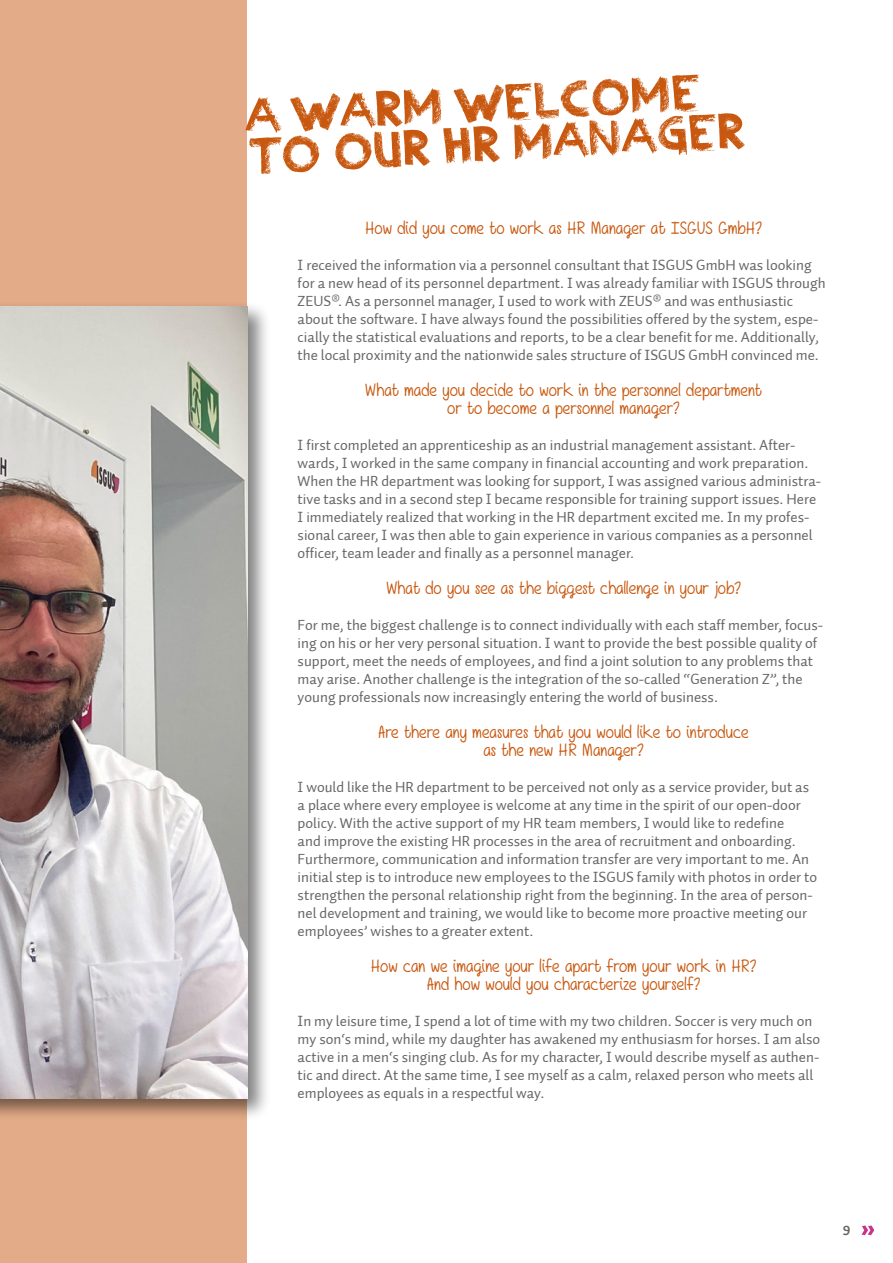
<style>
.page{position:relative;width:893px;height:1263px;background:#fff}
.page>*{position:absolute;margin:0;border:0;box-sizing:border-box;transform-origin:0 0}
.t1{font:52.5px/40.5px "Charcoal";color:#c8580f}
.t2{font:18px/18px "Girls Have Many Secrets";color:#c8580f;text-align:center}
.t3{font:15px/18px "Auto 1";color:#666665}
.t4{font:13.5px "Auto 1 Bold LF";color:#666665}
</style>
<div class="page">
<div style="left:0;top:0;width:247px;height:1263px;background:#e3ab87"></div>
<div style="left:0;top:301px;width:271px;height:820px;background:#000;opacity:.5"></div>
<img style="left:0;top:306px;width:248px;height:792px">
<svg style="left:861px;top:1225px;width:13px;height:10px"></svg>
<h1 class="t1" style="left:247px;top:96px;width:498px;rotate:-3deg">A WARM WELCOME<br>TO OUR HR MANAGER</h1>
<p class="t2" style="left:365px;top:219px;width:398px">How did you come to work as HR Manager at ISGUS GmbH?</p>
<p class="t3" style="left:298px;top:256px;width:530px">I received the information via a personnel consultant that ISGUS GmbH was looking for a new head of its personnel department. I was already familiar with ISGUS through ZEUS®. As a personnel manager, I used to work with ZEUS® and was enthusiastic about the software. I have always found the possibilities offered by the system, espe&shy;cially the statistical evaluations and reports, to be a clear benefit for me. Additionally, the local proximity and the nationwide sales structure of ISGUS GmbH convinced me.</p>
<p class="t2" style="left:365px;top:381px;width:399px">What made you decide to work in the personnel department or to become a personnel manager?</p>
<p class="t3" style="left:298px;top:436px;width:525px">I first completed an apprenticeship as an industrial management assistant. After&shy;wards, I worked in the same company in financial accounting and work preparation.<br>When the HR department was looking for support, I was assigned various administra&shy;tive tasks and in a second step I became responsible for training support issues. Here I immediately realized that working in the HR department excited me. In my profes&shy;sional career, I was then able to gain experience in various companies as a personnel officer, team leader and finally as a personnel manager.</p>
<p class="t2" style="left:386px;top:579px;width:356px">What do you see as the biggest challenge in your job?</p>
<p class="t3" style="left:298px;top:616px;width:527px">For me, the biggest challenge is to connect individually with each staff member, focus&shy;ing on his or her very personal situation. I want to provide the best possible quality of support, meet the needs of employees, and find a joint solution to any problems that may arise. Another challenge is the integration of the so-called “Generation Z”, the young professionals now increasingly entering the world of business.</p>
<p class="t2" style="left:378px;top:723px;width:372px">Are there any measures that you would like to introduce as the new HR Manager?</p>
<p class="t3" style="left:298px;top:778px;width:521px">I would like the HR department to be perceived not only as a service provider, but as a place where every employee is welcome at any time in the spirit of our open-door policy. With the active support of my HR team members, I would like to redefine<br>and improve the existing HR processes in the area of recruitment and onboarding.<br>Furthermore, communication and information transfer are very important to me. An initial step is to introduce new employees to the ISGUS family with photos in order to strengthen the personal relationship right from the beginning. In the area of person&shy;nel development and training, we would like to become more proactive meeting our employees’ wishes to a greater extent.</p>
<p class="t2" style="left:371px;top:957px;width:387px">How can we imagine your life apart from your work in HR?<br>And how would you characterize yourself?</p>
<p class="t3" style="left:298px;top:1012px;width:524px">In my leisure time, I spend a lot of time with my two children. Soccer is very much on my son‘s mind, while my daughter has awakened my enthusiasm for horses. I am also active in a men‘s singing club. As for my character, I would describe myself as authen&shy;tic and direct. At the same time, I see myself as a calm, relaxed person who meets all employees as equals in a respectful way.</p>
<p class="t4" style="left:843px;top:1222px;width:9px">9</p>
</div>
